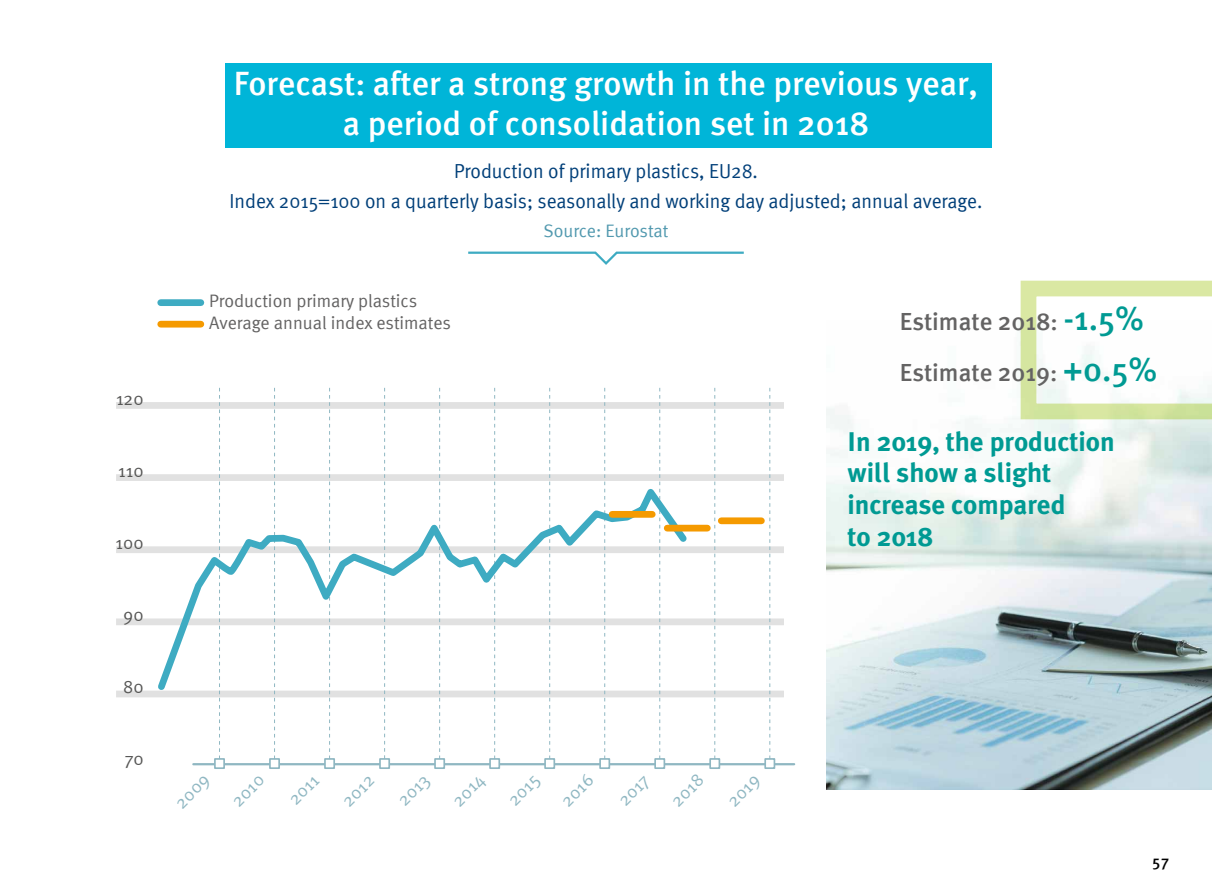
<style>
.page{position:relative;width:1212px;height:893px;background:#fff}
.page>*{position:absolute;margin:0;border:0;box-sizing:border-box;transform-origin:0 0}
.t1{font:500 33.75px/40.5px "Meta";color:#fff;text-align:center}
.t2{font:700 27px/31.5px "Meta Plus";color:#009a93}
.t3{font:500 24.75px/51.8px "Meta";color:#646363}
.t4{font:20.25px/29.2px "Meta Normal";color:#003f79;text-align:center;scale:.96 1}
.t5{font:18px/21.6px "Meta Normal";color:#646363}
.t6{font:18px "Meta Normal";color:#8fb7c2}
.t7{font:18px "Meta Normal";letter-spacing:-.005em;color:#5299af}
.t8{font:18px "Meta Normal";color:#575756}
.t9{font:15.75px "Meta Medium LF";color:#000}
.s1{font-size:33.75px;color:#009a93}
</style>
<div class="page">
<div style="left:116px;top:402px;width:668px;height:7px;background:#e1e1e1"></div>
<div style="left:116px;top:474px;width:668px;height:7px;background:#e1e1e1"></div>
<div style="left:116px;top:618px;width:668px;height:7px;background:#e1e1e1"></div>
<div style="left:116px;top:546px;width:668px;height:7px;background:#e1e1e1"></div>
<div style="left:116px;top:691px;width:668px;height:6px;background:#e1e1e1"></div>
<img style="left:827px;top:408px;width:385px;height:381px">
<svg style="left:468px;top:251px;width:276px;height:14px"></svg>
<div style="left:225px;top:63px;width:766px;height:84px;background:#00b5d8"></div>
<hr style="left:193px;top:763px;width:601px;height:2px;background:#8fb7c2">
<div style="left:269px;top:758px;width:11px;height:11px;background:#fff;border:2px solid #8fb7c2"></div>
<svg style="left:274px;top:388px;width:1px;height:371px"></svg>
<div style="left:324px;top:758px;width:11px;height:11px;background:#fff;border:2px solid #8fb7c2"></div>
<svg style="left:329px;top:388px;width:1px;height:371px"></svg>
<div style="left:379px;top:758px;width:11px;height:11px;background:#fff;border:2px solid #8fb7c2"></div>
<svg style="left:384px;top:388px;width:1px;height:371px"></svg>
<div style="left:434px;top:758px;width:11px;height:11px;background:#fff;border:2px solid #8fb7c2"></div>
<svg style="left:439px;top:388px;width:1px;height:371px"></svg>
<div style="left:654px;top:758px;width:11px;height:11px;background:#fff;border:2px solid #8fb7c2"></div>
<svg style="left:659px;top:388px;width:1px;height:371px"></svg>
<div style="left:489px;top:758px;width:11px;height:11px;background:#fff;border:2px solid #8fb7c2"></div>
<svg style="left:494px;top:388px;width:1px;height:371px"></svg>
<div style="left:544px;top:758px;width:11px;height:11px;background:#fff;border:2px solid #8fb7c2"></div>
<svg style="left:549px;top:388px;width:1px;height:371px"></svg>
<div style="left:764px;top:758px;width:11px;height:11px;background:#fff;border:2px solid #8fb7c2"></div>
<svg style="left:769px;top:388px;width:1px;height:371px"></svg>
<div style="left:214px;top:758px;width:11px;height:11px;background:#fff;border:2px solid #8fb7c2"></div>
<svg style="left:219px;top:388px;width:1px;height:371px"></svg>
<div style="left:709px;top:758px;width:11px;height:11px;background:#fff;border:2px solid #8fb7c2"></div>
<svg style="left:714px;top:388px;width:1px;height:371px"></svg>
<div style="left:599px;top:758px;width:11px;height:11px;background:#fff;border:2px solid #8fb7c2"></div>
<svg style="left:604px;top:388px;width:1px;height:371px"></svg>
<svg style="left:153px;top:479px;width:540px;height:216px"></svg>
<div style="left:612px;top:511px;width:40px;height:7px;background:#f59a00"></div>
<div style="left:667px;top:525px;width:40px;height:6px;background:#f59a00"></div>
<div style="left:721px;top:517px;width:40px;height:7px;background:#f59a00"></div>
<div style="left:161px;top:299px;width:40px;height:7px;background:#3eabc2"></div>
<div style="left:161px;top:321px;width:40px;height:7px;background:#f59a00"></div>
<svg style="left:1020px;top:281px;width:192px;height:138px"></svg>
<p class="t8" style="left:116px;top:388px;width:29px">120</p>
<p class="t8" style="left:118px;top:460px;width:27px">110</p>
<p class="t8" style="left:116px;top:532px;width:30px">100</p>
<p class="t8" style="left:123px;top:604px;width:22px">90</p>
<p class="t8" style="left:123px;top:676px;width:22px">80</p>
<p class="t8" style="left:125px;top:748px;width:20px">70</p>
<h1 class="t1" style="left:234px;top:62px;width:746px">Forecast: after a strong growth in the previous year, a period of consolidation set in 2018</h1>
<p class="t4" style="left:229px;top:156px;width:786px">Production of primary plastics, EU28.<br>Index 2015=100 on a quarterly basis; seasonally and working day adjusted; annual average.</p>
<p class="t7" style="left:544px;top:220px;width:126px">Source: Eurostat</p>
<p class="t5" style="left:209px;top:290px;width:243px">Production primary plastics<br>Average annual index estimates</p>
<p class="t3" style="left:900px;top:295px;width:258px">Estimate 2018: <span class="s1">-1.5%<br></span>Estimate 2019: <span class="s1">+0.5%</span></p>
<h2 class="t2" style="left:847px;top:426px;width:269px">In 2019, the production will show a slight increase compared<br>to 2018</h2>
<p class="t6" style="left:171px;top:798px;width:42px;rotate:-45deg">2009</p>
<p class="t6" style="left:227px;top:796px;width:39px;rotate:-45deg">2010</p>
<p class="t6" style="left:284px;top:794px;width:37px;rotate:-45deg">2011</p>
<p class="t6" style="left:337px;top:796px;width:39px;rotate:-45deg">2012</p>
<p class="t6" style="left:393px;top:795px;width:38px;rotate:-45deg">2013</p>
<p class="t6" style="left:448px;top:796px;width:39px;rotate:-45deg">2014</p>
<p class="t6" style="left:503px;top:795px;width:38px;rotate:-45deg">2015</p>
<p class="t6" style="left:556px;top:796px;width:39px;rotate:-45deg">2016</p>
<p class="t6" style="left:613px;top:795px;width:38px;rotate:-45deg">2017</p>
<p class="t6" style="left:666px;top:796px;width:39px;rotate:-45deg">2018</p>
<p class="t6" style="left:723px;top:796px;width:39px;rotate:-45deg">2019</p>
<p class="t9" style="left:1152px;top:854px;width:19px">57</p>
</div>
